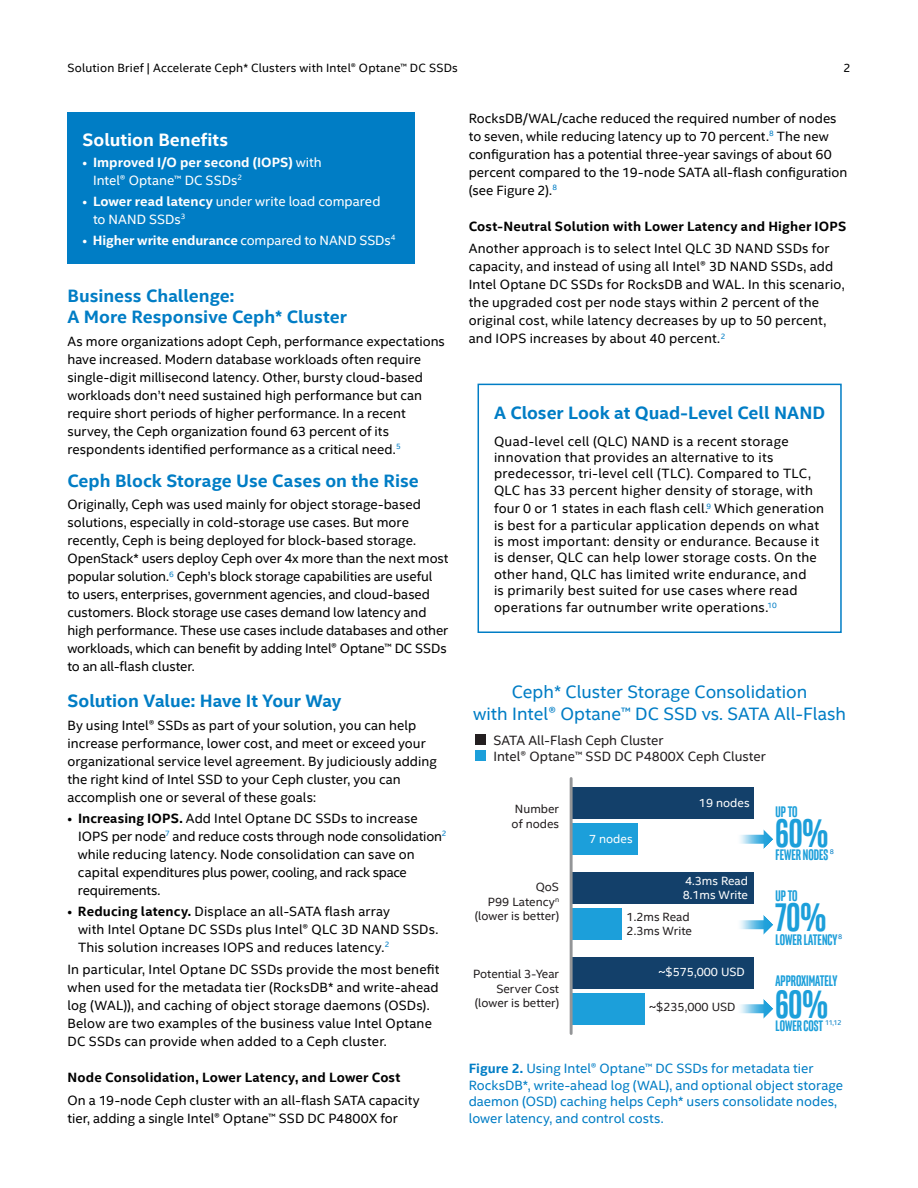
<style>
.page{position:relative;width:918px;height:1188px;background:#fff}
.page>*{position:absolute;margin:0;border:0;box-sizing:border-box;transform-origin:0 0}
.t1{font:700 40.2px "Intel Clear Pro";color:#1c9fda}
.t2{font:700 39.9px "Intel Clear Pro";color:#1c9fda}
.t3{font:700 18px/21px "Intel Clear";color:#007dc5}
.t4{font:18px/21.6px "Intel Clear";color:#007dc5;text-align:center}
.t5{font:700 18px "Intel Clear";color:#fff}
.t6{font:700 15.45px "Intel Clear Pro";color:#1c9fda}
.t7{font:700 15.3px "Intel Clear Pro";color:#1c9fda}
.t8{font:13.5px/18px "Intel Clear";letter-spacing:.005em;color:#000}
.t9{font:13.5px/16.5px "Intel Clear";color:#007dc5}
.t10{font:700 13.5px "Intel Clear";letter-spacing:.01em;color:#000}
.t11{font:700 13.5px/18px "Intel Clear";letter-spacing:-.005em;color:#fff}
.t12{font:13.5px "Intel Clear";color:#231f20}
.t13{font:13.5px/18px "Intel Clear";letter-spacing:.005em;color:#fff}
.t14{font:12px/14.4px "Intel Clear";color:#231f20;text-align:right}
.t15{font:12px "Intel Clear";letter-spacing:.015em;color:#000}
.t16{font:12px/13.5px "Intel Clear";color:#fff}
.t17{font:7.05px "Intel Clear";color:#007dc5}
.s1{font-weight:400}
.s2{font-weight:700}
</style>
<div class="page">
<div style="left:68px;top:112px;width:347px;height:152px;background:#007dc5"></div>
<div style="left:478px;top:384px;width:364px;height:249px;border:2px solid #007dc5"></div>
<svg style="left:740px;top:1004px;width:23px;height:9px"></svg>
<svg style="left:763px;top:999px;width:10px;height:20px"></svg>
<div style="left:570px;top:909px;width:52px;height:31px;background:#1c9fda"></div>
<div style="left:570px;top:872px;width:184px;height:32px;background:#13406a"></div>
<div style="left:570px;top:993px;width:75px;height:32px;background:#1c9fda"></div>
<div style="left:570px;top:957px;width:184px;height:31px;background:#13406a"></div>
<div style="left:570px;top:824px;width:68px;height:31px;background:#1c9fda"></div>
<div style="left:570px;top:787px;width:184px;height:32px;background:#13406a"></div>
<svg style="left:740px;top:835px;width:23px;height:9px"></svg>
<svg style="left:763px;top:829px;width:10px;height:20px"></svg>
<svg style="left:740px;top:920px;width:23px;height:9px"></svg>
<svg style="left:763px;top:915px;width:10px;height:20px"></svg>
<div style="left:475px;top:734px;width:11px;height:11px;background:#231f20"></div>
<div style="left:475px;top:751px;width:11px;height:10px;background:#1c9fda"></div>
<hr style="left:570px;top:779px;width:3px;height:255px;background:#939597">
<p class="t15" style="left:68px;top:63px;width:392px">Solution Brief | Accelerate Ceph* Clusters with Intel® Optane™ DC SSDs</p>
<p class="t15" style="left:843px;top:63px;width:9px">2</p>
<h3 class="t5" style="left:82px;top:132px;width:147px">Solution Benefits</h3>
<p class="t11" style="left:93px;top:154px;width:230px;text-indent:-11px"><span class="s1">•</span> Improved I/O per second (IOPS) <span class="s1">with<br>Intel® Optane™ DC SSDs</span><sup>2</sup></p>
<p class="t13" style="left:93px;top:193px;width:289px;text-indent:-11px">• <span class="s2">Lower read latency</span> under write load compared to NAND SSDs<sup>3</sup></p>
<p class="t11" style="left:82px;top:232px;width:315px"><span class="s1">•</span> Higher write endurance <span class="s1">compared to NAND SSDs</span><sup>4</sup></p>
<h3 class="t3" style="left:68px;top:287px;width:281px">Business Challenge:<br>A More Responsive Ceph* Cluster</h3>
<p class="t8" style="left:68px;top:333px;width:379px">As more organizations adopt Ceph, performance expectations have increased. Modern database workloads often require single-digit millisecond latency. Other, bursty cloud-based workloads don’t need sustained high performance but can require short periods of higher performance. In a recent survey, the Ceph organization found 63 percent of its respondents identified performance as a critical need.<sup>5</sup></p>
<h3 class="t3" style="left:68px;top:472px;width:353px">Ceph Block Storage Use Cases on the Rise</h3>
<p class="t8" style="left:67px;top:497px;width:383px">Originally, Ceph was used mainly for object storage-based solutions, especially in cold-storage use cases. But more recently, Ceph is being deployed for block-based storage.<br>OpenStack* users deploy Ceph over 4x more than the next most popular solution.<sup>6</sup> Ceph’s block storage capabilities are useful<br>to users, enterprises, government agencies, and cloud-based customers. Block storage use cases demand low latency and high performance. These use cases include databases and other workloads, which can benefit by adding Intel® Optane™ DC SSDs to an all-flash cluster.</p>
<h3 class="t3" style="left:68px;top:692px;width:275px">Solution Value: Have It Your Way</h3>
<p class="t8" style="left:68px;top:717px;width:371px">By using Intel® SSDs as part of your solution, you can help increase performance, lower cost, and meet or exceed your organizational service level agreement. By judiciously adding the right kind of Intel SSD to your Ceph cluster, you can accomplish one or several of these goals:</p>
<p class="t8" style="left:78px;top:810px;width:370px;text-indent:-10px">• <span class="s2">Increasing IOPS.</span> Add Intel Optane DC SSDs to increase IOPS per node<sup>7</sup> and reduce costs through node consolidation<sup>2 </sup>while reducing latency. Node consolidation can save on capital expenditures plus power, cooling, and rack space requirements.</p>
<p class="t8" style="left:78px;top:903px;width:362px;text-indent:-11px">• <span class="s2">Reducing latency.</span> Displace an all-SATA flash array<br>with Intel Optane DC SSDs plus Intel® QLC 3D NAND SSDs.<br>This solution increases IOPS and reduces latency.<sup>2</sup></p>
<p class="t8" style="left:68px;top:961px;width:374px">In particular, Intel Optane DC SSDs provide the most benefit when used for the metadata tier (RocksDB* and write-ahead log (WAL)), and caching of object storage daemons (OSDs).<br>Below are two examples of the business value Intel Optane DC SSDs can provide when added to a Ceph cluster.</p>
<p class="t10" style="left:68px;top:1072px;width:334px">Node Consolidation, Lower Latency, and Lower Cost</p>
<p class="t8" style="left:68px;top:1091px;width:354px">On a 19-node Ceph cluster with an all-flash SATA capacity tier, adding a single Intel® Optane™ SSD DC P4800X for</p>
<p class="t8" style="left:469px;top:110px;width:380px">RocksDB/WAL/cache reduced the required number of nodes to seven, while reducing latency up to 70 percent.<sup>8</sup> The new configuration has a potential three-year savings of about 60 percent compared to the 19-node SATA all-flash configuration (see Figure 2).<sup>8</sup></p>
<p class="t10" style="left:469px;top:221px;width:379px">Cost-Neutral Solution with Lower Latency and Higher IOPS</p>
<p class="t8" style="left:469px;top:240px;width:377px">Another approach is to select Intel QLC 3D NAND SSDs for capacity, and instead of using all Intel® 3D NAND SSDs, add Intel Optane DC SSDs for RocksDB and WAL. In this scenario, the upgraded cost per node stays within 2 percent of the original cost, while latency decreases by up to 50 percent, and IOPS increases by about 40 percent.<sup>2</sup></p>
<h3 class="t3" style="left:494px;top:403px;width:333px">A Closer Look at Quad-Level Cell NAND</h3>
<p class="t8" style="left:494px;top:433px;width:321px;line-height:16.5px">Quad-level cell (QLC) NAND is a recent storage innovation that provides an alternative to its predecessor, tri-level cell (TLC). Compared to TLC, QLC has 33 percent higher density of storage, with</p>
<p class="t8" style="left:494px;top:500px;width:332px;line-height:16.5px">four 0 or 1 states in each flash cell.<sup>9</sup> Which generation is best for a particular application depends on what is most important: density or endurance. Because it is denser, QLC can help lower storage costs. On the other hand, QLC has limited write endurance, and<br>is primarily best suited for use cases where read operations far outnumber write operations.<sup>10</sup></p>
<h3 class="t4" style="left:473px;top:682px;width:374px">Ceph* Cluster Storage Consolidation<br>with Intel® Optane™ DC SSD vs. SATA All-Flash</h3>
<p class="t12" style="left:493px;top:734px;width:172px">SATA All-Flash Ceph Cluster</p>
<p class="t12" style="left:493px;top:750px;width:274px">Intel® Optane™ SSD DC P4800X Ceph Cluster</p>
<p class="t14" style="left:512px;top:803px;width:49px;text-align:left">Number of nodes</p>
<p class="t14" style="left:475px;top:881px;width:86px">QoS<br>P99 Latency<sup>n </sup>(lower is better)</p>
<p class="t16" style="left:589px;top:833px;width:45px">7 nodes</p>
<p class="t16" style="left:699px;top:797px;width:52px">19 nodes</p>
<p class="t16" style="left:683px;top:875px;width:67px">4.3ms Read<br>8.1ms Write</p>
<p class="t14" style="left:627px;top:911px;width:67px;line-height:13.5px;text-align:left">1.2ms Read<br>2.3ms Write</p>
<p class="t14" style="left:473px;top:968px;width:87px">Potential 3-Year<br>Server Cost (lower is better)</p>
<p class="t16" style="left:658px;top:966px;width:88px">~$575,000 USD</p>
<p class="t14" style="left:649px;top:1001px;width:88px">~$235,000 USD</p>
<p class="t6" style="left:776px;top:805px;width:24px">UP TO</p>
<h1 class="t1" style="left:776px;top:817px;width:54px">60%</h1>
<p class="t6" style="left:776px;top:849px;width:54px">FEWER NODES</p>
<p class="t17" style="left:830px;top:849px;width:6px">8</p>
<p class="t6" style="left:776px;top:889px;width:24px">UP TO</p>
<h1 class="t1" style="left:776px;top:901px;width:52px">70%</h1>
<p class="t17" style="left:838px;top:933px;width:6px">8</p>
<p class="t6" style="left:776px;top:933px;width:63px">LOWER LATENCY</p>
<p class="t6" style="left:776px;top:975px;width:63px">APPROXIMATELY</p>
<h2 class="t2" style="left:776px;top:988px;width:54px">60%</h2>
<p class="t7" style="left:776px;top:1019px;width:49px">LOWER COST</p>
<p class="t17" style="left:825px;top:1020px;width:18px">11,12</p>
<p class="t9" style="left:469px;top:1061px;width:376px"><span class="s2">Figure 2.</span> Using Intel® Optane™ DC SSDs for metadata tier RocksDB*, write-ahead log (WAL), and optional object storage daemon (OSD) caching helps Ceph* users consolidate nodes, lower latency, and control costs.</p>
</div>
